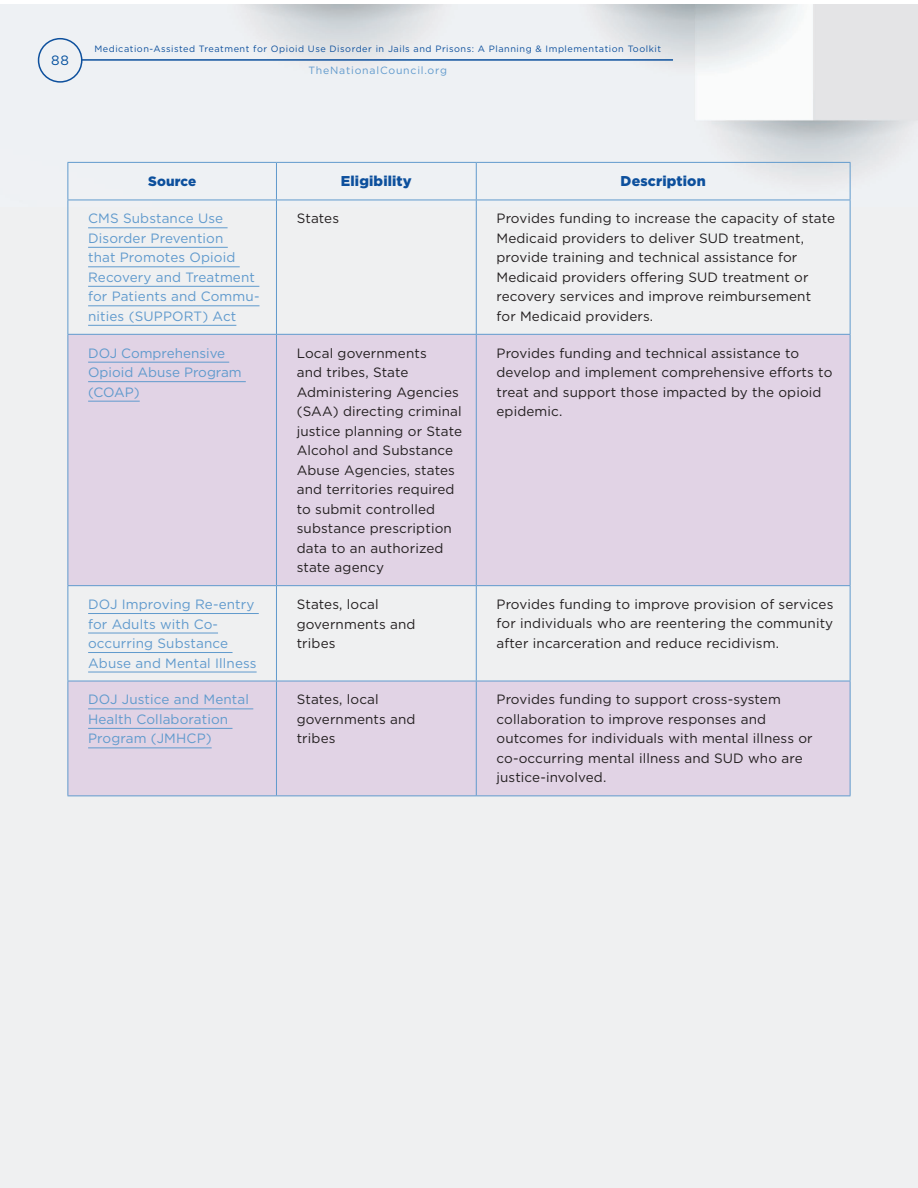
<style>
.page{position:relative;width:918px;height:1188px;background:#fff}
.page>*{position:absolute;margin:0;border:0;box-sizing:border-box;transform-origin:0 0}
.t1{font:900 14.25px "Gotham";letter-spacing:.01em;color:#0d509d}
.t2{font:13.5px/19.5px "Gotham";letter-spacing:.01em;color:#231f20}
.t3{font:13.5px/19.5px "Gotham";letter-spacing:.01em;color:#609acd}
.t4{font:900 13.5px "Gotham";letter-spacing:.01em;color:#0d509d}
.t5{font:13.5px "Gotham";color:#034f9e}
.t6{font:10.5px "Gotham";letter-spacing:.075em;color:#609acd}
.t7{font:9.15px "Gotham";letter-spacing:.055em;color:#0d509d}
</style>
<div class="page">
<div style="left:0;top:200px;width:918px;height:988px;background:#eff0f1"></div>
<img style="left:0;top:4px;width:918px;height:203px">
<div style="left:38px;top:38px;width:44px;height:45px;border:2px solid #0d509d;border-radius:50%"></div>
<hr style="left:82px;top:59px;width:591px;height:2px;background:#0d509d">
<svg style="left:69px;top:335px;width:781px;height:461px;fill:#e1d3e5"></svg>
<hr style="left:68px;top:200px;width:1px;height:134px;background:#609acd">
<hr style="left:276px;top:200px;width:1px;height:134px;background:#609acd">
<hr style="left:476px;top:200px;width:1px;height:134px;background:#609acd">
<hr style="left:850px;top:200px;width:1px;height:134px;background:#609acd">
<hr style="left:68px;top:334px;width:208px;height:1px;background:#609acd">
<hr style="left:68px;top:335px;width:1px;height:250px;background:#609acd">
<hr style="left:276px;top:334px;width:200px;height:1px;background:#609acd">
<hr style="left:276px;top:335px;width:1px;height:250px;background:#609acd">
<hr style="left:476px;top:334px;width:374px;height:1px;background:#609acd">
<hr style="left:476px;top:335px;width:1px;height:250px;background:#609acd">
<hr style="left:850px;top:335px;width:1px;height:250px;background:#609acd">
<hr style="left:68px;top:585px;width:208px;height:1px;background:#609acd">
<hr style="left:68px;top:586px;width:1px;height:95px;background:#609acd">
<hr style="left:276px;top:585px;width:200px;height:1px;background:#609acd">
<hr style="left:276px;top:586px;width:1px;height:95px;background:#609acd">
<hr style="left:476px;top:585px;width:374px;height:1px;background:#609acd">
<hr style="left:476px;top:586px;width:1px;height:95px;background:#609acd">
<hr style="left:850px;top:586px;width:1px;height:95px;background:#609acd">
<hr style="left:68px;top:681px;width:208px;height:1px;background:#609acd">
<hr style="left:68px;top:681px;width:1px;height:115px;background:#609acd">
<hr style="left:276px;top:681px;width:200px;height:1px;background:#609acd">
<hr style="left:276px;top:681px;width:1px;height:115px;background:#609acd">
<hr style="left:476px;top:681px;width:374px;height:1px;background:#609acd">
<hr style="left:476px;top:681px;width:1px;height:115px;background:#609acd">
<hr style="left:850px;top:681px;width:1px;height:115px;background:#609acd">
<hr style="left:68px;top:796px;width:208px;height:1px;background:#609acd">
<hr style="left:276px;top:796px;width:200px;height:1px;background:#609acd">
<hr style="left:476px;top:796px;width:374px;height:1px;background:#609acd">
<hr style="left:68px;top:162px;width:208px;height:1px;background:#609acd">
<hr style="left:68px;top:163px;width:1px;height:37px;background:#609acd">
<hr style="left:276px;top:162px;width:200px;height:1px;background:#609acd">
<hr style="left:276px;top:163px;width:1px;height:37px;background:#609acd">
<hr style="left:476px;top:162px;width:374px;height:1px;background:#609acd">
<hr style="left:476px;top:163px;width:1px;height:37px;background:#609acd">
<hr style="left:850px;top:163px;width:1px;height:37px;background:#609acd">
<hr style="left:68px;top:200px;width:208px;height:1px;background:#609acd">
<hr style="left:276px;top:200px;width:200px;height:1px;background:#609acd">
<hr style="left:476px;top:200px;width:374px;height:1px;background:#609acd">
<hr style="left:88px;top:228px;width:140px;height:1px;background:#609acd">
<hr style="left:88px;top:247px;width:140px;height:1px;background:#609acd">
<hr style="left:88px;top:267px;width:152px;height:1px;background:#609acd">
<hr style="left:88px;top:286px;width:171px;height:1px;background:#609acd">
<hr style="left:88px;top:306px;width:172px;height:1px;background:#609acd">
<hr style="left:88px;top:325px;width:148px;height:1px;background:#609acd">
<hr style="left:88px;top:362px;width:141px;height:1px;background:#609acd">
<hr style="left:88px;top:381px;width:158px;height:1px;background:#609acd">
<hr style="left:88px;top:401px;width:52px;height:1px;background:#609acd">
<hr style="left:88px;top:613px;width:171px;height:1px;background:#609acd">
<hr style="left:88px;top:633px;width:130px;height:1px;background:#609acd">
<hr style="left:88px;top:652px;width:145px;height:1px;background:#609acd">
<hr style="left:88px;top:672px;width:169px;height:1px;background:#609acd">
<hr style="left:88px;top:709px;width:165px;height:1px;background:#609acd">
<hr style="left:88px;top:728px;width:145px;height:1px;background:#609acd">
<hr style="left:88px;top:748px;width:124px;height:1px;background:#609acd">
<p class="t5" style="left:51px;top:52px;width:20px">88</p>
<p class="t7" style="left:94px;top:43px;width:568px">Medication-Assisted Treatment for Opioid Use Disorder in Jails and Prisons: A Planning &amp; Implementation Toolkit</p>
<p class="t6" style="left:308px;top:64px;width:140px">TheNationalCouncil.org</p>
<p class="t4" style="left:148px;top:174px;width:50px">Source</p>
<p class="t1" style="left:341px;top:173px;width:72px">Eligibility</p>
<p class="t1" style="left:621px;top:173px;width:87px">Description</p>
<p class="t3" style="left:88px;top:208px;width:173px">CMS Substance Use<br>Disorder Prevention<br>that Promotes Opioid<br>Recovery and Treatment for Patients and Commu&shy;nities (SUPPORT) Act</p>
<p class="t2" style="left:297px;top:208px;width:44px">States</p>
<p class="t2" style="left:497px;top:208px;width:340px">Provides funding to increase the capacity of state Medicaid providers to deliver SUD treatment, provide training and technical assistance for Medicaid providers offering SUD treatment or recovery services and improve reimbursement<br>for Medicaid providers.</p>
<p class="t3" style="left:88px;top:343px;width:155px">DOJ Comprehensive<br>Opioid Abuse Program (COAP)</p>
<p class="t2" style="left:297px;top:343px;width:167px">Local governments<br>and tribes, State<br>Administering Agencies (SAA) directing criminal justice planning or State<br>Alcohol and Substance<br>Abuse Agencies, states and territories required to submit controlled substance prescription data to an authorized state agency</p>
<p class="t2" style="left:497px;top:343px;width:337px">Provides funding and technical assistance to develop and implement comprehensive efforts to treat and support those impacted by the opioid epidemic.</p>
<p class="t3" style="left:88px;top:594px;width:170px">DOJ Improving Re-entry for Adults with Co&shy;occurring Substance<br>Abuse and Mental Illness</p>
<p class="t2" style="left:297px;top:594px;width:120px">States, local governments and tribes</p>
<p class="t2" style="left:497px;top:594px;width:338px;text-align:justify">Provides funding to improve provision of services for individuals who are reentering the community after incarceration and reduce recidivism.</p>
<p class="t3" style="left:88px;top:690px;width:162px">DOJ Justice and Mental<br>Health Collaboration<br>Program (JMHCP)</p>
<p class="t2" style="left:297px;top:690px;width:120px">States, local governments and tribes</p>
<p class="t2" style="left:497px;top:690px;width:318px">Provides funding to support cross-system collaboration to improve responses and outcomes for individuals with mental illness or co-occurring mental illness and SUD who are justice-involved.</p>
</div>
